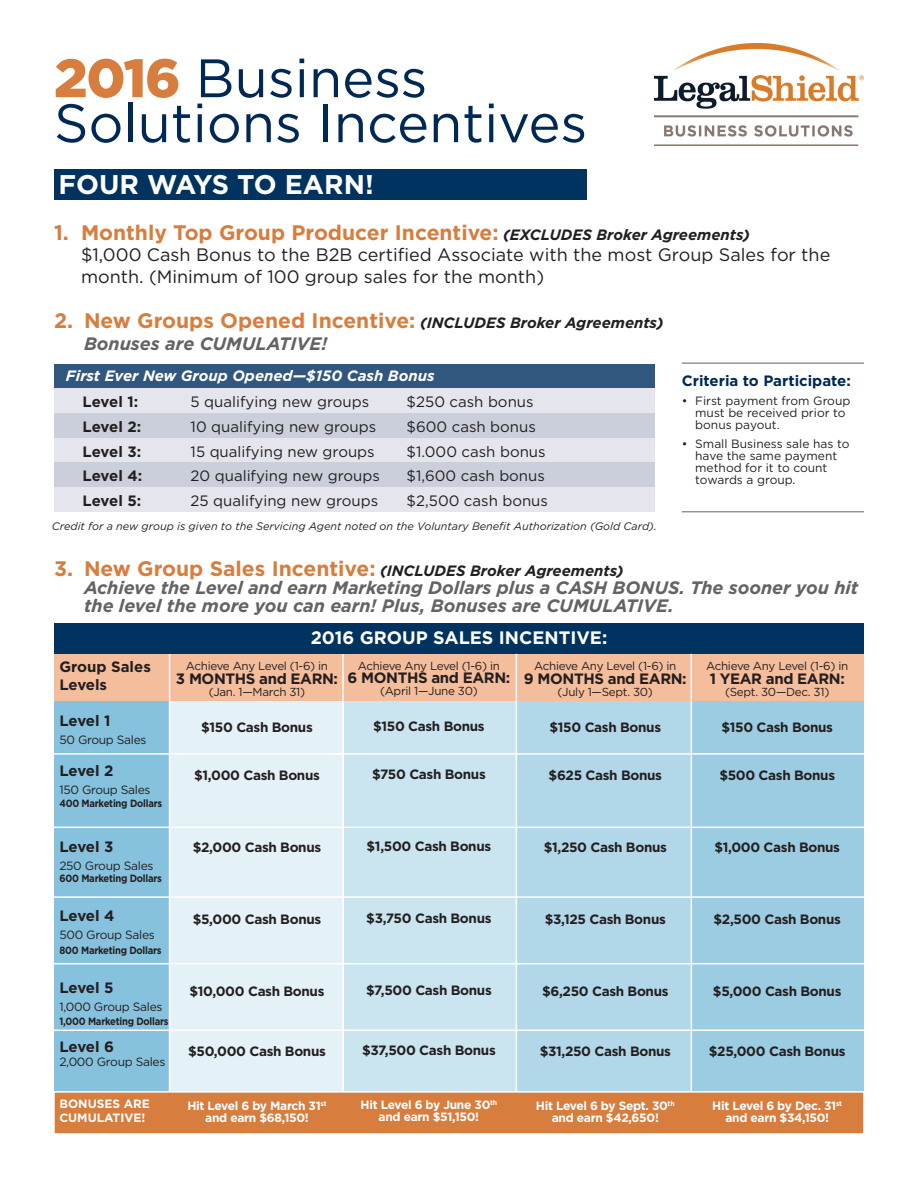
<style>
.page{position:relative;width:918px;height:1188px;background:#fff}
.page>*{position:absolute;margin:0;border:0;box-sizing:border-box;transform-origin:0 0}
.t1{font:54px "Gotham";color:#002855}
.t2{font:700 27px "Gotham";color:#fff}
.t3{font:700 21px "Gotham";color:#d77d3e}
.t4{font:italic 700 18px/18px "Gotham";letter-spacing:-.005em;color:#636366}
.t5{font:18px "Gotham";color:#231f20}
.t6{font:700 18px "Gotham";color:#fff}
.t7{font:15px "Gotham";color:#231f20}
.t8{font:700 15px "Gotham";letter-spacing:-.025em;color:#231f20}
.t9{font:italic 700 15px "Gotham";color:#231f20}
.t10{font:italic 700 15px "Gotham";color:#fff}
.t11{font:700 15px "Gotham";color:#002855}
.t12{font:700 15px/18px "Gotham";color:#231f20}
.t13{font:700 13.5px "Gotham";letter-spacing:-.025em;color:#231f20}
.t14{font:12px/12px "Gotham";letter-spacing:-.015em;color:#231f20}
.t15{font:700 12px "Gotham";letter-spacing:-.025em;color:#fff}
.t16{font:700 12px "Gotham";color:#fff}
.t17{font:11.7px "Gotham";letter-spacing:-.025em;color:#231f20}
.t18{font:italic 10.8px "Gotham";color:#231f20}
.t19{font:700 10.5px "Gotham";letter-spacing:-.025em;color:#231f20;scale:.9 1}
.s1{font-weight:900;color:#d77d3e}
.s2{font-style:italic;font-size:15px;color:#231f20}
.s3{font-style:normal;font-size:21px;color:#d77d3e}
</style>
<div class="page">
<div style="left:54px;top:364px;width:601px;height:24px;background:#32577e"></div>
<div style="left:54px;top:388px;width:601px;height:25px;background:#e5e6ed"></div>
<div style="left:54px;top:413px;width:601px;height:25px;background:#cacfdb"></div>
<div style="left:54px;top:698px;width:115px;height:436px;background:#86c1dd"></div>
<div style="left:170px;top:698px;width:173px;height:436px;background:#e4f1f7"></div>
<div style="left:344px;top:698px;width:172px;height:436px;background:#cae4f0"></div>
<div style="left:517px;top:698px;width:174px;height:436px;background:#b2d7e9"></div>
<div style="left:691px;top:698px;width:173px;height:436px;background:#9ccce2"></div>
<div style="left:54px;top:624px;width:810px;height:30px;background:#00335f"></div>
<div style="left:54px;top:169px;width:532px;height:31px;background:#00335f"></div>
<div style="left:54px;top:438px;width:601px;height:24px;background:#e5e6ed"></div>
<div style="left:54px;top:462px;width:601px;height:25px;background:#cacfdb"></div>
<div style="left:54px;top:487px;width:601px;height:25px;background:#e5e6ed"></div>
<img style="left:655px;top:44px;width:209px;height:101px">
<div style="left:54px;top:654px;width:810px;height:47px;background:#f4bd9c"></div>
<hr style="left:682px;top:362px;width:182px;height:2px;background:#939598">
<hr style="left:682px;top:511px;width:182px;height:1px;background:#939598">
<hr style="left:169px;top:654px;width:1px;height:481px;background:#fff">
<hr style="left:342px;top:654px;width:2px;height:481px;background:#fff">
<hr style="left:516px;top:654px;width:1px;height:480px;background:#fff">
<hr style="left:691px;top:654px;width:1px;height:480px;background:#fff">
<hr style="left:41px;top:753px;width:829px;height:2px;background:#fff">
<hr style="left:44px;top:827px;width:830px;height:1px;background:#fff">
<hr style="left:41px;top:896px;width:829px;height:2px;background:#fff">
<hr style="left:41px;top:963px;width:829px;height:1px;background:#fff">
<hr style="left:41px;top:1030px;width:829px;height:1px;background:#fff">
<div style="left:53px;top:1091px;width:812px;height:44px;background:#d77d3e;border:2px solid #fff"></div>
<p class="t1" style="left:54px;top:44px;width:375px"><span class="s1">2016</span> Business</p>
<p class="t1" style="left:54px;top:89px;width:535px">Solutions Incentives</p>
<p class="t2" style="left:58px;top:166px;width:317px">FOUR WAYS TO EARN!</p>
<p class="t3" style="left:54px;top:218px;width:697px">1. Monthly Top Group Producer Incentive: <span class="s2">(EXCLUDES Broker Agreements)</span></p>
<p class="t5" style="left:81px;top:243px;width:751px">$1,000 Cash Bonus to the B2B certified Associate with the most Group Sales for the</p>
<p class="t5" style="left:81px;top:265px;width:465px">month. (Minimum of 100 group sales for the month)</p>
<p class="t3" style="left:54px;top:307px;width:611px">2. New Groups Opened Incentive: <span class="s2">(INCLUDES Broker Agreements)</span></p>
<p class="t4" style="left:84px;top:335px;width:245px">Bonuses are CUMULATIVE!</p>
<p class="t10" style="left:66px;top:366px;width:370px">First Ever New Group Opened—$150 Cash Bonus</p>
<p class="t8" style="left:83px;top:392px;width:57px">Level 1:</p>
<p class="t7" style="left:191px;top:392px;width:180px">5 qualifying new groups</p>
<p class="t7" style="left:407px;top:392px;width:128px">$250 cash bonus</p>
<p class="t8" style="left:83px;top:417px;width:60px">Level 2:</p>
<p class="t7" style="left:191px;top:417px;width:187px">10 qualifying new groups</p>
<p class="t7" style="left:407px;top:417px;width:131px">$600 cash bonus</p>
<p class="t8" style="left:83px;top:441px;width:60px">Level 3:</p>
<p class="t7" style="left:191px;top:442px;width:186px">15 qualifying new groups</p>
<p class="t7" style="left:407px;top:442px;width:141px">$1.000 cash bonus</p>
<p class="t8" style="left:83px;top:466px;width:61px">Level 4:</p>
<p class="t7" style="left:191px;top:466px;width:191px">20 qualifying new groups</p>
<p class="t7" style="left:407px;top:466px;width:140px">$1,600 cash bonus</p>
<p class="t8" style="left:83px;top:490px;width:60px">Level 5:</p>
<p class="t7" style="left:191px;top:491px;width:189px">25 qualifying new groups</p>
<p class="t7" style="left:407px;top:491px;width:143px">$2,500 cash bonus</p>
<p class="t18" style="left:52px;top:520px;width:606px">Credit for a new group is given to the Servicing Agent noted on the Voluntary Benefit Authorization (Gold Card).</p>
<p class="t11" style="left:682px;top:371px;width:171px">Criteria to Participate:</p>
<p class="t14" style="left:695px;top:394px;width:157px;text-indent:-14px">• First payment from Group must be received prior to bonus payout.</p>
<p class="t14" style="left:695px;top:437px;width:156px;text-indent:-14px">• Small Business sale has to have the same payment method for it to count towards a group.</p>
<p class="t9" style="left:54px;top:561px;width:571px"><span class="s3">3. New Group Sales Incentive:</span> (INCLUDES Broker Agreements)</p>
<p class="t4" style="left:84px;top:578px;width:776px">Achieve the Level and earn Marketing Dollars plus a CASH BONUS. The sooner you hit the level the more you can earn! Plus, Bonuses are CUMULATIVE.</p>
<p class="t6" style="left:311px;top:626px;width:298px">2016 GROUP SALES INCENTIVE:</p>
<p class="t12" style="left:59px;top:658px;width:93px">Group Sales<br>Levels</p>
<p class="t8" style="left:59px;top:711px;width:53px">Level 1</p>
<p class="t14" style="left:59px;top:734px;width:89px">50 Group Sales</p>
<p class="t8" style="left:59px;top:761px;width:56px">Level 2</p>
<p class="t14" style="left:59px;top:783px;width:93px">150 Group Sales</p>
<p class="t19" style="left:59px;top:796px;width:116px">400 Marketing Dollars</p>
<p class="t8" style="left:59px;top:836px;width:56px">Level 3</p>
<p class="t14" style="left:59px;top:859px;width:96px">250 Group Sales</p>
<p class="t19" style="left:59px;top:871px;width:115px">600 Marketing Dollars</p>
<p class="t8" style="left:59px;top:906px;width:57px">Level 4</p>
<p class="t14" style="left:59px;top:929px;width:97px">500 Group Sales</p>
<p class="t19" style="left:59px;top:943px;width:115px">800 Marketing Dollars</p>
<p class="t8" style="left:59px;top:977px;width:56px">Level 5</p>
<p class="t14" style="left:59px;top:1000px;width:105px">1,000 Group Sales</p>
<p class="t19" style="left:59px;top:1014px;width:123px">1,000 Marketing Dollars</p>
<p class="t8" style="left:59px;top:1037px;width:56px">Level 6</p>
<p class="t14" style="left:59px;top:1056px;width:108px">2,000 Group Sales</p>
<p class="t16" style="left:59px;top:1096px;width:92px">BONUSES ARE</p>
<p class="t16" style="left:59px;top:1110px;width:87px">CUMULATIVE!</p>
<p class="t17" style="left:186px;top:658px;width:144px">Achieve Any Level (1-6) in</p>
<p class="t8" style="left:176px;top:668px;width:164px">3 MONTHS and EARN:</p>
<p class="t17" style="left:209px;top:684px;width:98px">(Jan. 1—March 31)</p>
<p class="t13" style="left:201px;top:718px;width:113px">$150 Cash Bonus</p>
<p class="t13" style="left:194px;top:766px;width:127px">$1,000 Cash Bonus</p>
<p class="t13" style="left:193px;top:838px;width:130px">$2,000 Cash Bonus</p>
<p class="t13" style="left:193px;top:910px;width:130px">$5,000 Cash Bonus</p>
<p class="t13" style="left:190px;top:982px;width:136px">$10,000 Cash Bonus</p>
<p class="t13" style="left:188px;top:1042px;width:139px">$50,000 Cash Bonus</p>
<p class="t15" style="left:187px;top:1097px;width:141px">Hit Level 6 by March 31<sup>st</sup></p>
<p class="t15" style="left:205px;top:1109px;width:105px">and earn $68,150!</p>
<p class="t17" style="left:358px;top:658px;width:144px">Achieve Any Level (1-6) in</p>
<p class="t8" style="left:348px;top:668px;width:164px">6 MONTHS and EARN:</p>
<p class="t17" style="left:380px;top:684px;width:99px">(April 1—June 30)</p>
<p class="t13" style="left:373px;top:717px;width:113px">$150 Cash Bonus</p>
<p class="t13" style="left:372px;top:765px;width:115px">$750 Cash Bonus</p>
<p class="t13" style="left:367px;top:837px;width:126px">$1,500 Cash Bonus</p>
<p class="t13" style="left:366px;top:909px;width:127px">$3,750 Cash Bonus</p>
<p class="t13" style="left:366px;top:981px;width:127px">$7,500 Cash Bonus</p>
<p class="t13" style="left:362px;top:1041px;width:135px">$37,500 Cash Bonus</p>
<p class="t15" style="left:361px;top:1097px;width:138px">Hit Level 6 by June 30<sup>th</sup></p>
<p class="t15" style="left:379px;top:1109px;width:102px">and earn $51,150!</p>
<p class="t17" style="left:534px;top:659px;width:144px">Achieve Any Level (1-6) in</p>
<p class="t8" style="left:524px;top:669px;width:164px">9 MONTHS and EARN:</p>
<p class="t17" style="left:558px;top:684px;width:97px">(July 1—Sept. 30)</p>
<p class="t13" style="left:550px;top:718px;width:113px">$150 Cash Bonus</p>
<p class="t13" style="left:549px;top:766px;width:115px">$625 Cash Bonus</p>
<p class="t13" style="left:544px;top:838px;width:125px">$1,250 Cash Bonus</p>
<p class="t13" style="left:545px;top:910px;width:123px">$3,125 Cash Bonus</p>
<p class="t13" style="left:542px;top:982px;width:128px">$6,250 Cash Bonus</p>
<p class="t13" style="left:540px;top:1042px;width:133px">$31,250 Cash Bonus</p>
<p class="t15" style="left:536px;top:1098px;width:140px">Hit Level 6 by Sept. 30<sup>th</sup></p>
<p class="t15" style="left:552px;top:1110px;width:109px">and earn $42,650!</p>
<p class="t17" style="left:706px;top:658px;width:144px">Achieve Any Level (1-6) in</p>
<p class="t8" style="left:710px;top:668px;width:137px">1 YEAR and EARN:</p>
<p class="t17" style="left:725px;top:684px;width:106px">(Sept. 30—Dec. 31)</p>
<p class="t13" style="left:721px;top:718px;width:113px">$150 Cash Bonus</p>
<p class="t13" style="left:719px;top:766px;width:117px">$500 Cash Bonus</p>
<p class="t13" style="left:714px;top:838px;width:127px">$1,000 Cash Bonus</p>
<p class="t13" style="left:714px;top:910px;width:129px">$2,500 Cash Bonus</p>
<p class="t13" style="left:713px;top:982px;width:130px">$5,000 Cash Bonus</p>
<p class="t13" style="left:709px;top:1042px;width:138px">$25,000 Cash Bonus</p>
<p class="t15" style="left:712px;top:1097px;width:131px">Hit Level 6 by Dec. 31<sup>st</sup></p>
<p class="t15" style="left:725px;top:1109px;width:105px">and earn $34,150!</p>
</div>
